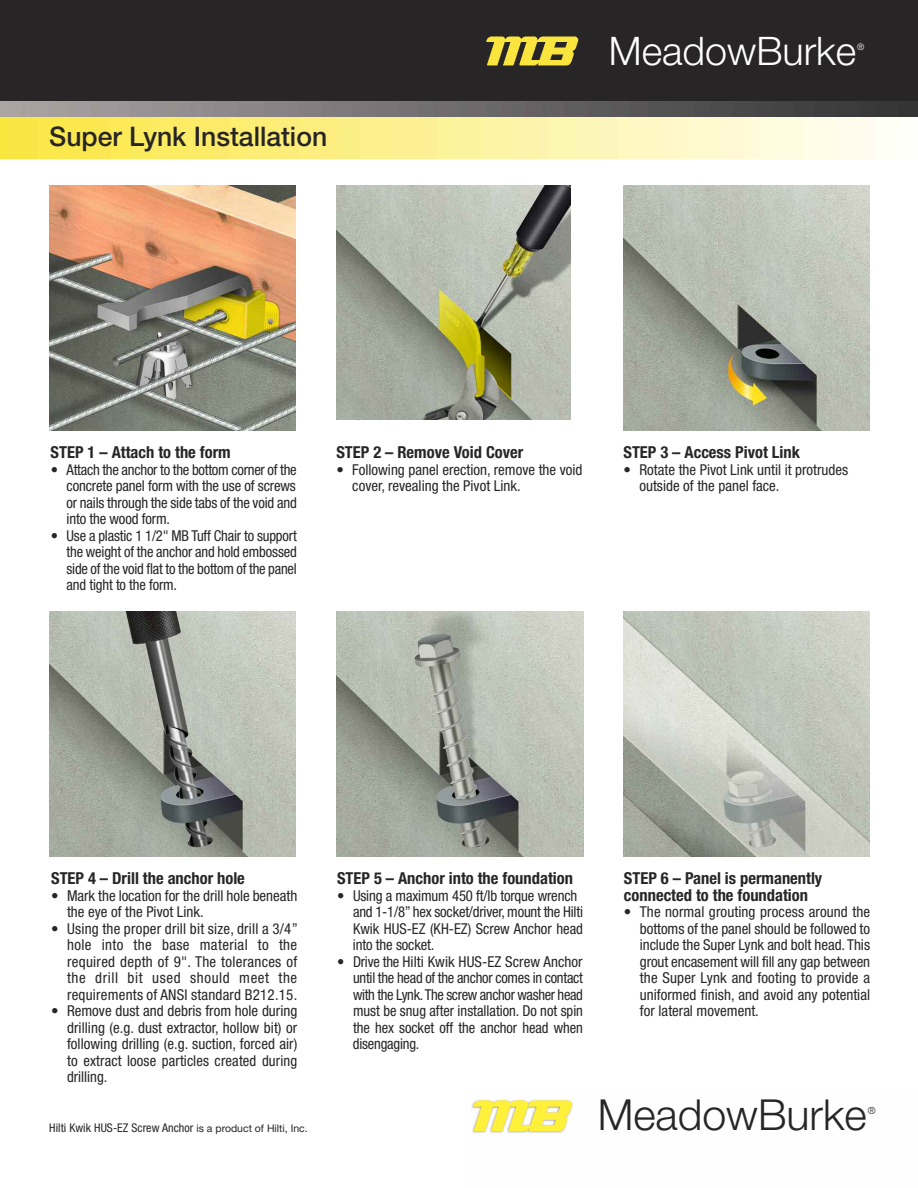
<style>
.page{position:relative;width:918px;height:1188px;background:#fff}
.page>*{position:absolute;margin:0;border:0;box-sizing:border-box;transform-origin:0 0}
.t1{font:300 42.9px "Helvetica Neue";color:#272526}
.t2{font:300 39.3px "Helvetica Neue";color:#fff}
.t3{font:500 27px "Helvetica Neue";color:#272526}
.t4{font:700 condensed 16.5px/16.5px "Helvetica Neue";color:#272526}
.t5{font:condensed 15px/16.5px "Helvetica Neue";color:#272526;text-align:justify}
.t6{font:condensed 12px "Helvetica Neue";letter-spacing:.005em;color:#272526}
.t7{font:300 9.75px "Helvetica Neue";color:#272526}
.t8{font:300 9px "Helvetica Neue";color:#fff}
.s1{font-stretch:normal;font-size:10.5px}
</style>
<div class="page">
<div style="left:0;top:0;width:918px;height:116px;background:#272526"></div>
<img style="left:0;top:102px;width:918px;height:57px">
<img style="left:0;top:116px;width:918px;height:1px">
<img style="left:486px;top:36px;width:93px;height:30px">
<img style="left:473px;top:1100px;width:100px;height:34px">
<img style="left:49px;top:185px;width:246px;height:246px">
<img style="left:337px;top:612px;width:246px;height:245px">
<img style="left:623px;top:612px;width:247px;height:245px">
<img style="left:50px;top:612px;width:246px;height:245px">
<img style="left:336px;top:185px;width:235px;height:235px">
<img style="left:623px;top:185px;width:247px;height:246px">
<h3 class="t3" style="left:49px;top:126px;width:279px">Super Lynk Installation</h3>
<h2 class="t2" style="left:609px;top:36px;width:249px">MeadowBurke</h2>
<p class="t8" style="left:857px;top:44px;width:9px">®</p>
<p class="t4" style="left:51px;top:446px;width:182px">STEP 1 – Attach to the form</p>
<p class="t5" style="left:67px;top:462px;width:232px;text-indent:-16px">• Attach the anchor to the bottom corner of the concrete panel form with the use of screws or nails through the side tabs of the void and into the wood form.</p>
<p class="t5" style="left:67px;top:528px;width:232px;text-indent:-16px">• Use a plastic 1 1/2" MB Tuff Chair to support the weight of the anchor and hold embossed side of the void flat to the bottom of the panel and tight to the form.</p>
<p class="t4" style="left:336px;top:446px;width:189px">STEP 2 – Remove Void Cover</p>
<p class="t5" style="left:352px;top:462px;width:232px;text-indent:-16px">• Following panel erection, remove the void cover, revealing the Pivot Link.</p>
<p class="t4" style="left:623px;top:446px;width:178px">STEP 3 – Access Pivot Link</p>
<p class="t5" style="left:639px;top:462px;width:210px;text-indent:-16px">• Rotate the Pivot Link until it protrudes outside of the panel face.</p>
<p class="t4" style="left:51px;top:872px;width:195px">STEP 4 – Drill the anchor hole</p>
<p class="t5" style="left:67px;top:889px;width:232px;text-indent:-16px">• Mark the location for the drill hole beneath the eye of the Pivot Link.</p>
<p class="t5" style="left:67px;top:922px;width:232px;text-indent:-16px">• Using the proper drill bit size, drill a 3/4” hole into the base material to the required depth of 9". The tolerances of the drill bit used should meet the requirements of ANSI standard B212.15.</p>
<p class="t5" style="left:67px;top:1004px;width:232px;text-indent:-16px">• Remove dust and debris from hole during drilling (e.g. dust extractor, hollow bit) or following drilling (e.g. suction, forced air) to extract loose particles created during drilling.</p>
<p class="t6" style="left:49px;top:1124px;width:260px">Hilti Kwik HUS-EZ Screw Anchor <span class="s1">is a product of Hilti, Inc.</span></p>
<p class="t4" style="left:337px;top:872px;width:237px">STEP 5 – Anchor into the foundation</p>
<p class="t5" style="left:353px;top:889px;width:232px;text-align:left;text-indent:-16px">• Using a maximum 450 ft/lb torque wrench and 1-1/8” hex socket/driver, mount the Hilti Kwik HUS-EZ (KH-EZ) Screw Anchor head into the socket.</p>
<p class="t5" style="left:353px;top:955px;width:232px;text-indent:-16px">• Drive the Hilti Kwik HUS-EZ Screw Anchor until the head of the anchor comes in contact with the Lynk.The screw anchor washer head must be snug after installation. Do not spin the hex socket off the anchor head when disengaging.</p>
<p class="t4" style="left:624px;top:872px;width:200px">STEP 6 – Panel is permanently connected to the foundation</p>
<p class="t5" style="left:640px;top:905px;width:232px;text-indent:-16px">• The normal grouting process around the bottoms of the panel should be followed to include the Super Lynk and bolt head. This grout encasement will fill any gap between the Super Lynk and footing to provide a uniformed finish, and avoid any potential for lateral movement.</p>
<h1 class="t1" style="left:598px;top:1100px;width:270px">MeadowBurke</h1>
<p class="t7" style="left:868px;top:1108px;width:9px">®</p>
</div>
